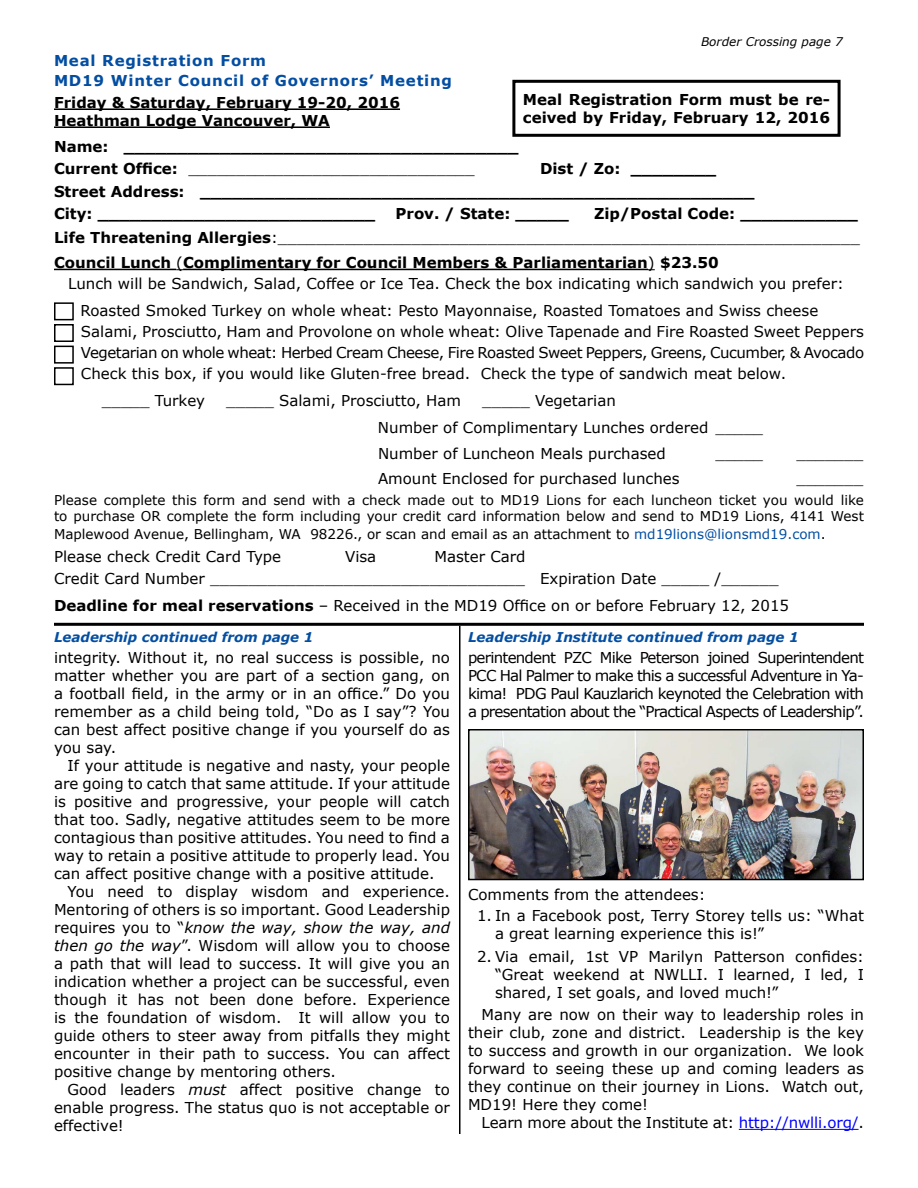
<style>
.page{position:relative;width:918px;height:1188px;background:#fff}
.page>*{position:absolute;margin:0;border:0;box-sizing:border-box;transform-origin:0 0}
.t1{font:15px/18px "Verdana";color:#000;text-align:justify}
.t2{font:700 15px/22.5px "Verdana";color:#000}
.t3{font:700 15px/19.5px "Verdana";letter-spacing:.05em;color:#034ea2}
.t4{font:13.5px/16.2px "Verdana";color:#000}
.t5{font:italic 700 13.5px "Verdana";color:#034ea2}
.t6{font:italic 12px "Verdana";color:#000}
.s1{font-weight:400}
.s2{color:#034ea2}
.s3{font-weight:700}
.s4{font-style:italic}
.s5{color:#00f}
</style>
<div class="page">
<hr style="left:54px;top:623px;width:810px;height:3px;background:#000">
<hr style="left:459px;top:626px;width:1px;height:508px;background:#000">
<hr style="left:54px;top:108px;width:346px;height:2px;background:#000">
<hr style="left:54px;top:126px;width:276px;height:2px;background:#000">
<hr style="left:54px;top:269px;width:122px;height:1px;background:#000">
<hr style="left:183px;top:269px;width:465px;height:1px;background:#000">
<div style="left:512px;top:80px;width:329px;height:57px;border:3px solid #000"></div>
<div style="left:54px;top:302px;width:20px;height:18px;border:2px solid #000"></div>
<div style="left:54px;top:324px;width:20px;height:18px;border:2px solid #000"></div>
<div style="left:54px;top:346px;width:20px;height:18px;border:2px solid #000"></div>
<div style="left:54px;top:367px;width:20px;height:18px;border:2px solid #000"></div>
<hr style="left:739px;top:1129px;width:120px;height:1px;background:#00f">
<img style="left:468px;top:729px;width:396px;height:152px">
<p class="t6" style="left:701px;top:34px;width:143px">Border Crossing page 7</p>
<p class="t3" style="left:54px;top:51px;width:400px">Meal Registration Form<br>MD19 Winter Council of Governors’ Meeting</p>
<p class="t2" style="left:54px;top:94px;width:348px;line-height:18px">Friday &amp; Saturday, February 19-20, 2016<br>Heathman Lodge Vancouver, WA</p>
<p class="t2" style="left:54px;top:135px;width:466px">Name: _____________________________________<br>Current Office: <span class="s1">______________________________</span></p>
<p class="t2" style="left:523px;top:91px;width:309px;line-height:18px">Meal Registration Form must be re&shy;ceived by Friday, February 12, 2016</p>
<p class="t2" style="left:54px;top:158px;width:702px;text-indent:486px">Dist / Zo: ________<br>Street Address: ____________________________________________________<br>City: __________________________</p>
<p class="t2" style="left:54px;top:202px;width:807px;line-height:24.6px;text-indent:540px">Zip/Postal Code: ___________<br>Life Threatening Allergies<span class="s1">:_____________________________________________________________<br></span>Council Lunch <span class="s1">(</span>Complimentary for Council Members &amp; Parliamentarian<span class="s1">)</span> $23.50</p>
<p class="t1" style="left:80px;top:271px;width:765px;line-height:27px;text-indent:-12px">Lunch will be Sandwich, Salad, Coffee or Ice Tea. Check the box indicating which sandwich you prefer:<br>Roasted Smoked Turkey on whole wheat: Pesto Mayonnaise, Roasted Tomatoes and Swiss cheese</p>
<p class="t1" style="left:81px;top:322px;width:785px;line-height:21px">Salami, Prosciutto, Ham and Provolone on whole wheat: Olive Tapenade and Fire Roasted Sweet Peppers Vegetarian on whole wheat: Herbed Cream Cheese, Fire Roasted Sweet Peppers, Greens, Cucumber, &amp; Avocado Check this box, if you would like Gluten-free bread. Check the type of sandwich meat below.</p>
<p class="t1" style="left:102px;top:392px;width:105px">_____ Turkey</p>
<p class="t1" style="left:226px;top:392px;width:236px">_____ Salami, Prosciutto, Ham</p>
<p class="t2" style="left:396px;top:203px;width:175px">Prov. / State: _____</p>
<p class="t1" style="left:378px;top:388px;width:387px;line-height:27px;text-indent:104px">_____ Vegetarian<br>Number of Complimentary Lunches ordered _____</p>
<p class="t1" style="left:378px;top:445px;width:289px">Number of Luncheon Meals purchased</p>
<p class="t1" style="left:716px;top:445px;width:49px">_____</p>
<p class="t1" style="left:796px;top:445px;width:68px">_______</p>
<p class="t1" style="left:378px;top:470px;width:303px">Amount Enclosed for purchased lunches</p>
<p class="t1" style="left:796px;top:470px;width:68px">_______</p>
<p class="t4" style="left:54px;top:492px;width:812px">Please complete this form and send with a check made out to MD19 Lions for each luncheon ticket you would like to purchase OR complete the form including your credit card information below and send to MD19 Lions, 4141 West</p>
<p class="t4" style="left:54px;top:527px;width:773px">Maplewood Avenue, Bellingham, WA 98226., or scan and email as an attachment to <span class="s2">md19lions@lionsmd19.com</span>.</p>
<p class="t1" style="left:54px;top:548px;width:229px">Please check Credit Card Type</p>
<p class="t1" style="left:345px;top:548px;width:33px">Visa</p>
<p class="t1" style="left:54px;top:545px;width:726px;line-height:22.5px;text-indent:380px">Master Card<br>Credit Card Number _________________________________ Expiration Date _____ /______</p>
<p class="t1" style="left:54px;top:597px;width:737px"><span class="s3">Deadline for meal reservations</span> – Received in the MD19 Office on or before February 12, 2015</p>
<p class="t5" style="left:54px;top:628px;width:261px">Leadership continued from page 1</p>
<p class="t1" style="left:54px;top:649px;width:398px">integrity. Without it, no real success is possible, no matter whether you are part of a section gang, on a football field, in the army or in an office.” Do you remember as a child being told, “Do as I say”? You can best affect positive change if you yourself do as you say.</p>
<p class="t1" style="left:54px;top:757px;width:398px;text-indent:14px">If your attitude is negative and nasty, your people are going to catch that same attitude. If your attitude is positive and progressive, your people will catch that too. Sadly, negative attitudes seem to be more contagious than positive attitudes. You need to find a way to retain a positive attitude to properly lead. You can affect positive change with a positive attitude.</p>
<p class="t1" style="left:54px;top:883px;width:398px;text-indent:14px">You need to display wisdom and experience.<br>Mentoring of others is so important. Good Leadership requires you to “<span class="s4">know the way, show the way, and then go the way</span>”. Wisdom will allow you to choose a path that will lead to success. It will give you an indication whether a project can be successful, even though it has not been done before. Experience is the foundation of wisdom. It will allow you to guide others to steer away from pitfalls they might encounter in their path to success. You can affect positive change by mentoring others.</p>
<p class="t1" style="left:54px;top:1081px;width:398px;text-indent:14px">Good leaders <span class="s4">must</span> affect positive change to enable progress. The status quo is not acceptable or effective!</p>
<p class="t5" style="left:468px;top:628px;width:332px">Leadership Institute continued from page 1</p>
<p class="t1" style="left:468px;top:649px;width:398px">perintendent PZC Mike Peterson joined Superintendent PCC Hal Palmer to make this a successful Adventure in Ya&shy;kima! PDG Paul Kauzlarich keynoted the Celebration with a presentation about the “Practical Aspects of Leadership”.</p>
<p class="t1" style="left:468px;top:886px;width:239px">Comments from the attendees:</p>
<p class="t1" style="left:495px;top:907px;width:371px;text-indent:-18px">1. In a Facebook post, Terry Storey tells us: “What a great learning experience this is!”</p>
<p class="t1" style="left:495px;top:947px;width:371px;text-indent:-18px">2. Via email, 1st VP Marilyn Patterson confides: “Great weekend at NWLLI. I learned, I led, I shared, I set goals, and loved much!”</p>
<p class="t1" style="left:468px;top:1006px;width:398px;text-indent:14px">Many are now on their way to leadership roles in their club, zone and district. Leadership is the key to success and growth in our organization. We look forward to seeing these up and coming leaders as they continue on their journey in Lions. Watch out, MD19! Here they come!</p>
<p class="t1" style="left:482px;top:1114px;width:384px">Learn more about the Institute at: <span class="s5">http://nwlli.org/</span>.</p>
</div>
